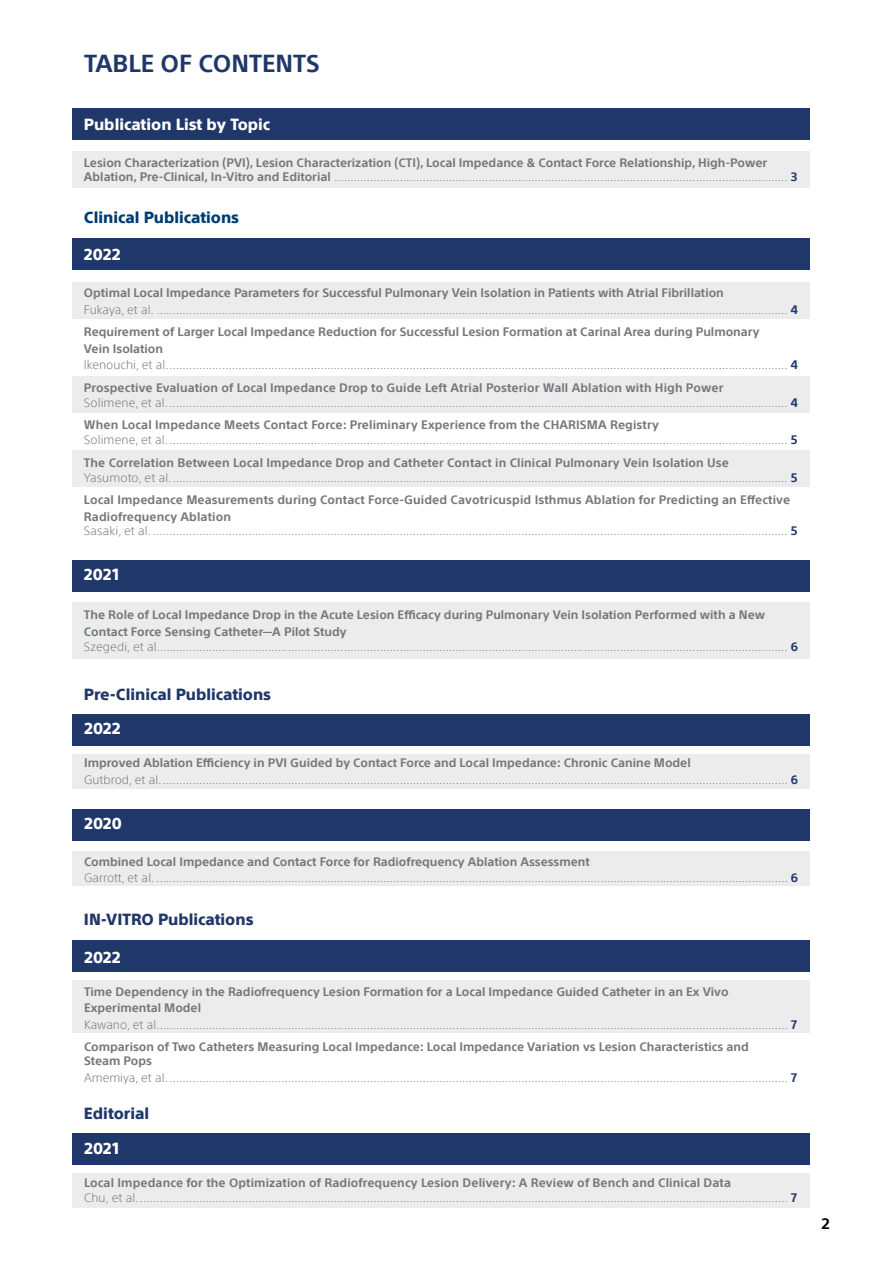
<style>
.page{position:relative;width:894px;height:1263px;background:#fff}
.page>*{position:absolute;margin:0;border:0;box-sizing:border-box;transform-origin:0 0}
.t1{font:700 24px "SST";color:#1f3769}
.t2{font:800 15.75px "SST";color:#1f3769}
.t3{font:800 15.75px "SST";color:#fff}
.t4{font:800 15.75px "SST";color:#003c71}
.t5{font:700 15px "SST";color:#000}
.t6{font:300 12px/16.5px "SST";color:#74797c}
.t7{font:700 12px/14.4px "SST";color:#74797c}
.s1{font-weight:300}
.s2{color:#1f3769}
.s3{font-weight:700}
.s4{font-weight:700;color:#1f3769}
</style>
<div class="page">
<div style="left:72px;top:980px;width:737px;height:53px;background:#ececec"></div>
<div style="left:72px;top:714px;width:737px;height:32px;background:#1f3769"></div>
<div style="left:72px;top:941px;width:737px;height:31px;background:#1f3769"></div>
<div style="left:72px;top:1133px;width:737px;height:32px;background:#1f3769"></div>
<div style="left:72px;top:561px;width:737px;height:31px;background:#1f3769"></div>
<div style="left:72px;top:809px;width:737px;height:31px;background:#1f3769"></div>
<div style="left:72px;top:754px;width:737px;height:35px;background:#ececec"></div>
<div style="left:72px;top:1173px;width:737px;height:34px;background:#ececec"></div>
<div style="left:72px;top:851px;width:737px;height:35px;background:#ececec"></div>
<div style="left:72px;top:282px;width:737px;height:36px;background:#ececec"></div>
<div style="left:72px;top:151px;width:737px;height:37px;background:#ececec"></div>
<div style="left:72px;top:376px;width:737px;height:36px;background:#ececec"></div>
<div style="left:72px;top:450px;width:737px;height:37px;background:#ececec"></div>
<div style="left:72px;top:603px;width:737px;height:56px;background:#ececec"></div>
<div style="left:72px;top:239px;width:737px;height:31px;background:#1f3769"></div>
<div style="left:72px;top:108px;width:737px;height:32px;background:#1f3769"></div>
<h1 class="t1" style="left:84px;top:49px;width:237px">TABLE OF CONTENTS</h1>
<h2 class="t3" style="left:84px;top:115px;width:188px">Publication List by Topic</h2>
<p class="t7" style="left:84px;top:155px;width:715px">Lesion Characterization (PVI), Lesion Characterization (CTI), Local Impedance &amp; Contact Force Relationship, High-Power<br>Ablation, Pre-Clinical, In-Vitro and Editorial <span class="s1">..........................................................................................................................................</span> <span class="s2">3</span></p>
<h2 class="t4" style="left:84px;top:208px;width:157px">Clinical Publications</h2>
<h2 class="t3" style="left:84px;top:245px;width:38px">2022</h2>
<p class="t6" style="left:84px;top:285px;width:715px"><span class="s3">Optimal Local Impedance Parameters for Successful Pulmonary Vein Isolation in Patients with Atrial Fibrillation<br></span>Fukaya, et al. ................................................................................................................................................................................................ <span class="s4">4</span></p>
<p class="t6" style="left:84px;top:324px;width:715px"><span class="s3">Requirement of Larger Local Impedance Reduction for Successful Lesion Formation at Carinal Area during Pulmonary<br>Vein Isolation<br></span>Ikenouchi, et al............................................................................................................................................................................................. <span class="s4">4</span></p>
<p class="t6" style="left:84px;top:380px;width:715px;line-height:15px"><span class="s3">Prospective Evaluation of Local Impedance Drop to Guide Left Atrial Posterior Wall Ablation with High Power<br></span>Solimene, et al............................................................................................................................................................................................. <span class="s4">4</span></p>
<p class="t6" style="left:84px;top:417px;width:715px;line-height:15px"><span class="s3">When Local Impedance Meets Contact Force: Preliminary Experience from the CHARISMA Registry<br></span>Solimene, et al............................................................................................................................................................................................. <span class="s4">5</span></p>
<p class="t6" style="left:84px;top:455px;width:715px;line-height:15px"><span class="s3">The Correlation Between Local Impedance Drop and Catheter Contact in Clinical Pulmonary Vein Isolation Use<br></span>Yasumoto, et al............................................................................................................................................................................................ <span class="s4">5</span></p>
<p class="t7" style="left:84px;top:492px;width:707px;line-height:16.5px">Local Impedance Measurements during Contact Force-Guided Cavotricuspid Isthmus Ablation for Predicting an Effective<br>Radiofrequency Ablation</p>
<p class="t6" style="left:84px;top:523px;width:715px">Sasaki, et al. ................................................................................................................................................................................................. <span class="s4">5</span></p>
<h2 class="t3" style="left:84px;top:565px;width:37px">2021</h2>
<p class="t7" style="left:84px;top:607px;width:682px;line-height:16.5px">The Role of Local Impedance Drop in the Acute Lesion Efficacy during Pulmonary Vein Isolation Performed with a New<br>Contact Force Sensing Catheter—A Pilot Study</p>
<p class="t6" style="left:84px;top:638px;width:715px">Szegedi, et al................................................................................................................................................................................................ <span class="s4">6</span></p>
<h2 class="t2" style="left:84px;top:685px;width:189px">Pre-Clinical Publications</h2>
<h2 class="t3" style="left:84px;top:719px;width:38px">2022</h2>
<p class="t6" style="left:84px;top:755px;width:715px"><span class="s3">Improved Ablation Efficiency in PVI Guided by Contact Force and Local Impedance: Chronic Canine Model<br></span>Gutbrod, et al............................................................................................................................................................................................... <span class="s4">6</span></p>
<h2 class="t3" style="left:84px;top:814px;width:39px">2020</h2>
<p class="t6" style="left:84px;top:853px;width:715px"><span class="s3">Combined Local Impedance and Contact Force for Radiofrequency Ablation Assessment<br></span>Garrott, et al. ................................................................................................................................................................................................ <span class="s4">6</span></p>
<h2 class="t2" style="left:84px;top:910px;width:171px">IN-VITRO Publications</h2>
<h2 class="t3" style="left:84px;top:947px;width:38px">2022</h2>
<p class="t6" style="left:84px;top:983px;width:714px"><span class="s3">Time Dependency in the Radiofrequency Lesion Formation for a Local Impedance Guided Catheter in an Ex Vivo<br>Experimental Model<br></span>Kawano, et al................................................................................................................................................................................................ <span class="s4">7</span></p>
<p class="t7" style="left:84px;top:1039px;width:666px">Comparison of Two Catheters Measuring Local Impedance: Local Impedance Variation vs Lesion Characteristics and<br>Steam Pops</p>
<p class="t6" style="left:84px;top:1069px;width:714px">Amemiya, et al. ............................................................................................................................................................................................ <span class="s4">7</span></p>
<h2 class="t2" style="left:84px;top:1104px;width:67px">Editorial</h2>
<h2 class="t3" style="left:84px;top:1139px;width:37px">2021</h2>
<p class="t6" style="left:84px;top:1175px;width:714px;line-height:15px"><span class="s3">Local Impedance for the Optimization of Radiofrequency Lesion Delivery: A Review of Bench and Clinical Data<br></span>Chu, et al...................................................................................................................................................................................................... <span class="s4">7</span></p>
<p class="t5" style="left:821px;top:1215px;width:10px">2</p>
</div>
